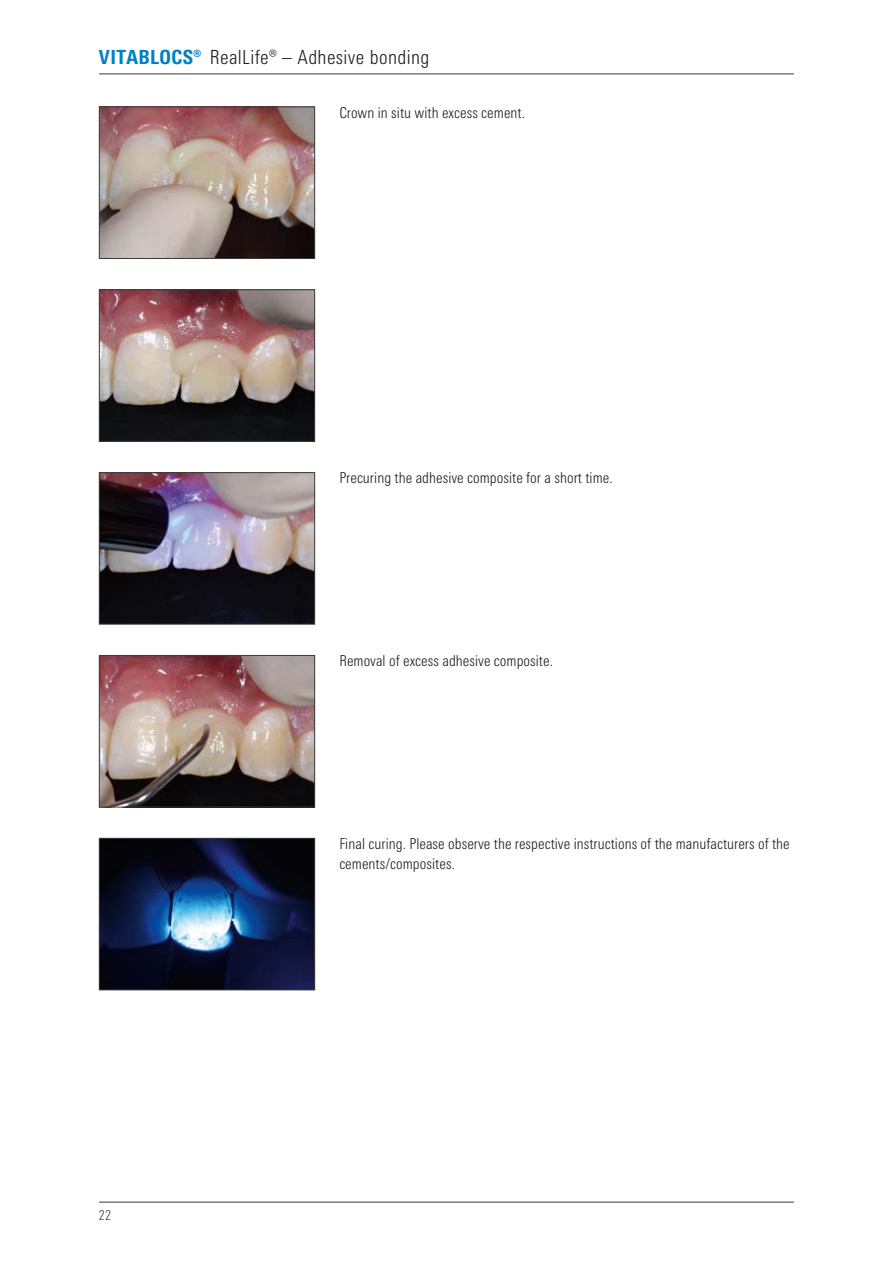
<style>
.page{position:relative;width:893px;height:1263px;background:#fff}
.page>*{position:absolute;margin:0;border:0;box-sizing:border-box;transform-origin:0 0}
.t1{font:300 condensed 19.5px "Univers Next Pro";letter-spacing:.02em;color:#1a1a1a}
.t2{font:300 condensed 15px/20.2px "Univers Next Pro";letter-spacing:.005em;color:#1a1a1a}
.t3{font:300 condensed 13.5px "Univers Next Pro";color:#3b3b3a}
.s1{font-weight:800;color:#0080c8}
</style>
<div class="page">
<hr style="left:99px;top:1202px;width:695px;height:1px;background:#3b3b3a">
<hr style="left:99px;top:74px;width:695px;height:1px;background:#3b3b3a">
<img style="left:101px;top:109px;width:212px;height:148px">
<div style="left:99px;top:107px;width:216px;height:152px;border:1px solid #3b3b3a"></div>
<img style="left:101px;top:291px;width:212px;height:149px">
<div style="left:99px;top:289px;width:216px;height:153px;border:1px solid #3b3b3a"></div>
<img style="left:101px;top:474px;width:212px;height:148px">
<div style="left:99px;top:472px;width:216px;height:152px;border:1px solid #3b3b3a"></div>
<img style="left:101px;top:657px;width:212px;height:148px">
<div style="left:99px;top:655px;width:216px;height:152px;border:1px solid #3b3b3a"></div>
<img style="left:101px;top:840px;width:212px;height:148px">
<div style="left:99px;top:838px;width:216px;height:152px;border:1px solid #3b3b3a"></div>
<h1 class="t1" style="left:99px;top:46px;width:332px"><span class="s1">VITABLOCS®</span> RealLife® – Adhesive bonding</h1>
<p class="t2" style="left:339px;top:102px;width:187px">Crown in situ with excess cement.</p>
<p class="t2" style="left:339px;top:468px;width:275px">Precuring the adhesive composite for a short time.</p>
<p class="t2" style="left:339px;top:651px;width:215px">Removal of excess adhesive composite.</p>
<p class="t3" style="left:99px;top:1207px;width:14px">22</p>
<p class="t2" style="left:339px;top:833px;width:452px">Final curing. Please observe the respective instructions of the manufacturers of the cements/composites.</p>
</div>
